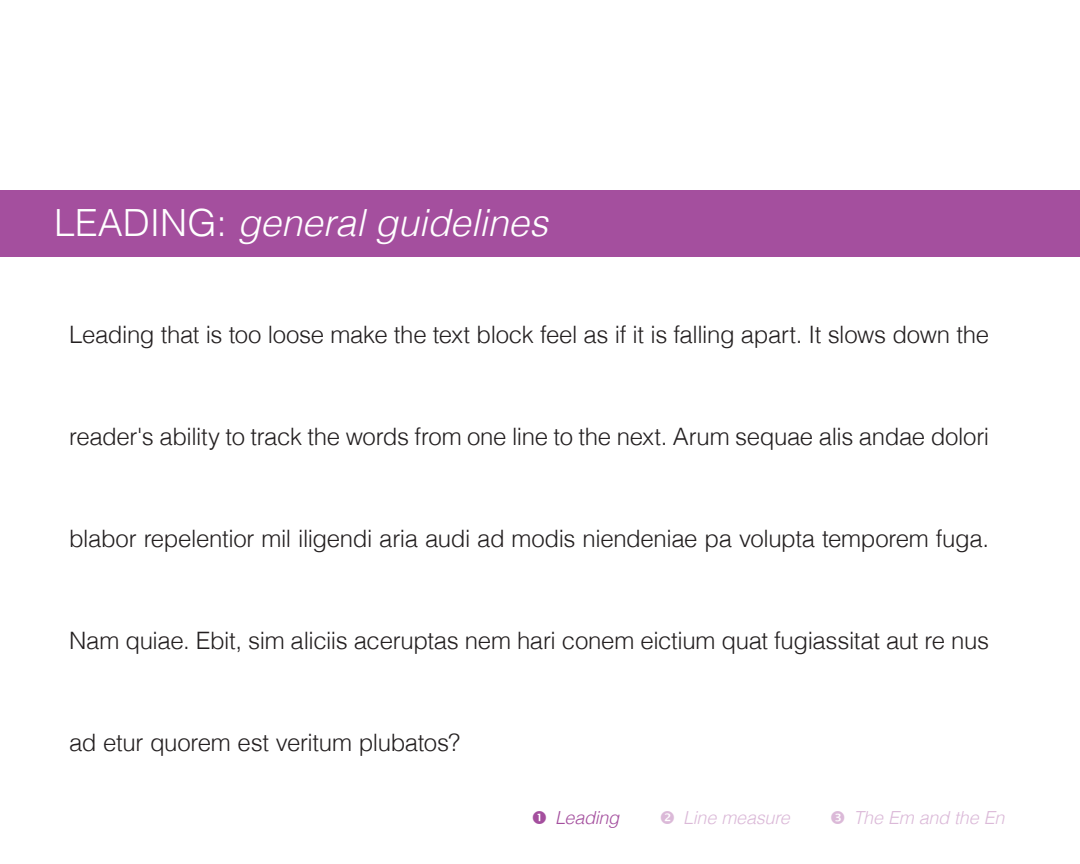
<style>
.page{position:relative;width:1080px;height:864px;background:#fff}
.page>*{position:absolute;margin:0;border:0;box-sizing:border-box;transform-origin:0 0}
.t1{font:italic 300 37.5px "Helvetica";color:#fff}
.t2{font:300 24px "Helvetica";letter-spacing:-.015em;color:#231f20}
.t3{font:italic 300 18px "Helvetica";letter-spacing:-.01em;color:#dbb9d8}
.t4{font:italic 300 18px "Helvetica";letter-spacing:-.015em;color:#a44f9e}
.s1{font-style:normal}
</style>
<div class="page">
<div style="left:0;top:190px;width:1080px;height:67px;background:#a44f9e"></div>
<h1 class="t1" style="left:54px;top:199px;width:495px"><span class="s1">Leading:</span> general guidelines</h1>
<p class="t2" style="left:69px;top:320px;width:922px">Leading that is too loose make the text block feel as if it is falling apart. It slows down the</p>
<p class="t2" style="left:69px;top:422px;width:922px">reader's ability to track the words from one line to the next. Arum sequae alis andae dolori</p>
<p class="t2" style="left:69px;top:524px;width:922px">blabor repelentior mil iligendi aria audi ad modis niendeniae pa volupta temporem fuga.</p>
<p class="t2" style="left:69px;top:626px;width:922px">Nam quiae. Ebit, sim aliciis aceruptas nem hari conem eictium quat fugiassitat aut re nus</p>
<p class="t2" style="left:69px;top:728px;width:393px">ad etur quorem est veritum plubatos?</p>
<p class="t4" style="left:555px;top:806px;width:66px">Leading</p>
<p class="t3" style="left:683px;top:806px;width:108px">Line measure</p>
<p class="t3" style="left:853px;top:806px;width:152px">The Em and the En</p>
</div>
